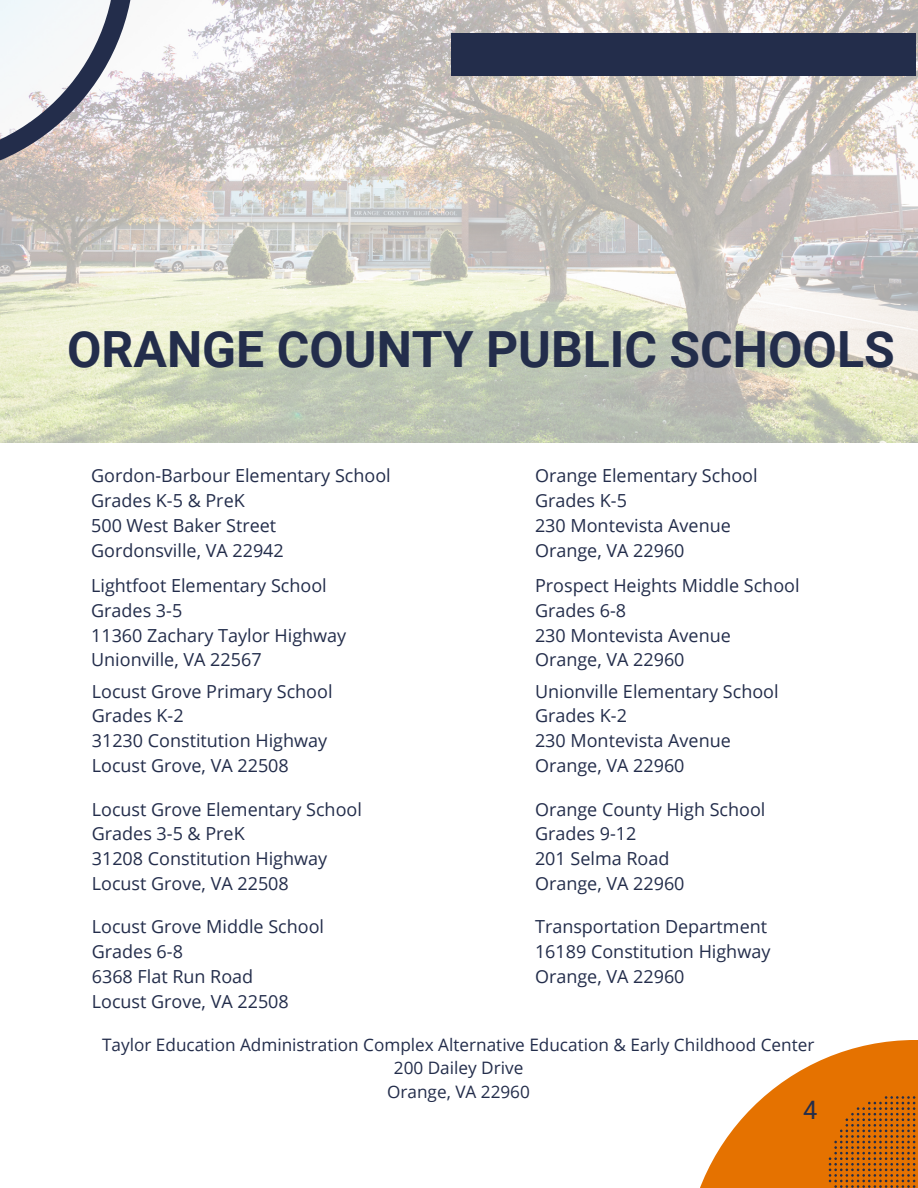
<style>
.page{position:relative;width:918px;height:1188px;background:#fff}
.page>*{position:absolute;margin:0;border:0;box-sizing:border-box;transform-origin:0 0}
.t1{font:700 49.95px "Roboto";color:#232d4b}
.t2{font:25.35px "Roboto";color:#232d4b}
.t3{font:18px "Open Sans";color:#232d4b}
.t4{font:17.25px "Open Sans";color:#232d4b}
</style>
<div class="page">
<svg style="left:700px;top:1040px;width:218px;height:148px;fill:#e57200"></svg>
<svg style="left:829px;top:1096px;width:86px;height:92px;background:#c7670b"></svg>
<img style="left:0;top:0;width:918px;height:443px">
<div style="left:451px;top:33px;width:465px;height:42px;background:#232d4b"></div>
<svg style="left:0;top:0;width:134px;height:178px"></svg>
<p class="t1" style="left:67px;top:321px;width:829px">ORANGE COUNTY PUBLIC SCHOOLS</p>
<p class="t3" style="left:91px;top:463px;width:301px">Gordon-Barbour Elementary School</p>
<p class="t3" style="left:91px;top:488px;width:155px">Grades K-5 &amp; PreK</p>
<p class="t3" style="left:91px;top:513px;width:187px">500 West Baker Street</p>
<p class="t3" style="left:91px;top:538px;width:194px">Gordonsville, VA 22942</p>
<p class="t3" style="left:91px;top:573px;width:237px">Lightfoot Elementary School</p>
<p class="t3" style="left:91px;top:598px;width:93px">Grades 3-5</p>
<p class="t3" style="left:91px;top:622px;width:257px">11360 Zachary Taylor Highway</p>
<p class="t3" style="left:91px;top:647px;width:172px">Unionville, VA 22567</p>
<p class="t3" style="left:92px;top:678px;width:242px">Locust Grove Primary School</p>
<p class="t3" style="left:92px;top:703px;width:93px">Grades K-2</p>
<p class="t3" style="left:92px;top:728px;width:237px">31230 Constitution Highway</p>
<p class="t3" style="left:92px;top:753px;width:199px">Locust Grove, VA 22508</p>
<p class="t3" style="left:92px;top:796px;width:272px">Locust Grove Elementary School</p>
<p class="t3" style="left:92px;top:821px;width:154px">Grades 3-5 &amp; PreK</p>
<p class="t3" style="left:92px;top:846px;width:237px">31208 Constitution Highway</p>
<p class="t3" style="left:92px;top:871px;width:199px">Locust Grove, VA 22508</p>
<p class="t3" style="left:92px;top:914px;width:234px">Locust Grove Middle School</p>
<p class="t3" style="left:92px;top:939px;width:93px">Grades 6-8</p>
<p class="t3" style="left:92px;top:964px;width:163px">6368 Flat Run Road</p>
<p class="t3" style="left:92px;top:988px;width:199px">Locust Grove, VA 22508</p>
<p class="t3" style="left:535px;top:463px;width:224px">Orange Elementary School</p>
<p class="t3" style="left:535px;top:488px;width:93px">Grades K-5</p>
<p class="t3" style="left:535px;top:513px;width:197px">230 Montevista Avenue</p>
<p class="t3" style="left:535px;top:538px;width:151px">Orange, VA 22960</p>
<p class="t3" style="left:535px;top:573px;width:266px">Prospect Heights Middle School</p>
<p class="t3" style="left:535px;top:598px;width:93px">Grades 6-8</p>
<p class="t3" style="left:535px;top:622px;width:197px">230 Montevista Avenue</p>
<p class="t3" style="left:535px;top:647px;width:151px">Orange, VA 22960</p>
<p class="t3" style="left:535px;top:678px;width:245px">Unionville Elementary School</p>
<p class="t3" style="left:535px;top:703px;width:93px">Grades K-2</p>
<p class="t3" style="left:535px;top:728px;width:197px">230 Montevista Avenue</p>
<p class="t3" style="left:535px;top:753px;width:151px">Orange, VA 22960</p>
<p class="t3" style="left:535px;top:796px;width:232px">Orange County High School</p>
<p class="t3" style="left:535px;top:821px;width:103px">Grades 9-12</p>
<p class="t3" style="left:535px;top:846px;width:136px">201 Selma Road</p>
<p class="t3" style="left:535px;top:871px;width:151px">Orange, VA 22960</p>
<p class="t3" style="left:535px;top:914px;width:234px">Transportation Department</p>
<p class="t3" style="left:535px;top:939px;width:237px">16189 Constitution Highway</p>
<p class="t3" style="left:535px;top:964px;width:151px">Orange, VA 22960</p>
<p class="t4" style="left:102px;top:1032px;width:714px">Taylor Education Administration Complex Alternative Education &amp; Early Childhood Center</p>
<p class="t4" style="left:394px;top:1056px;width:131px">200 Dailey Drive</p>
<p class="t4" style="left:387px;top:1079px;width:144px">Orange, VA 22960</p>
<p class="t2" style="left:803px;top:1096px;width:16px">4</p>
</div>
